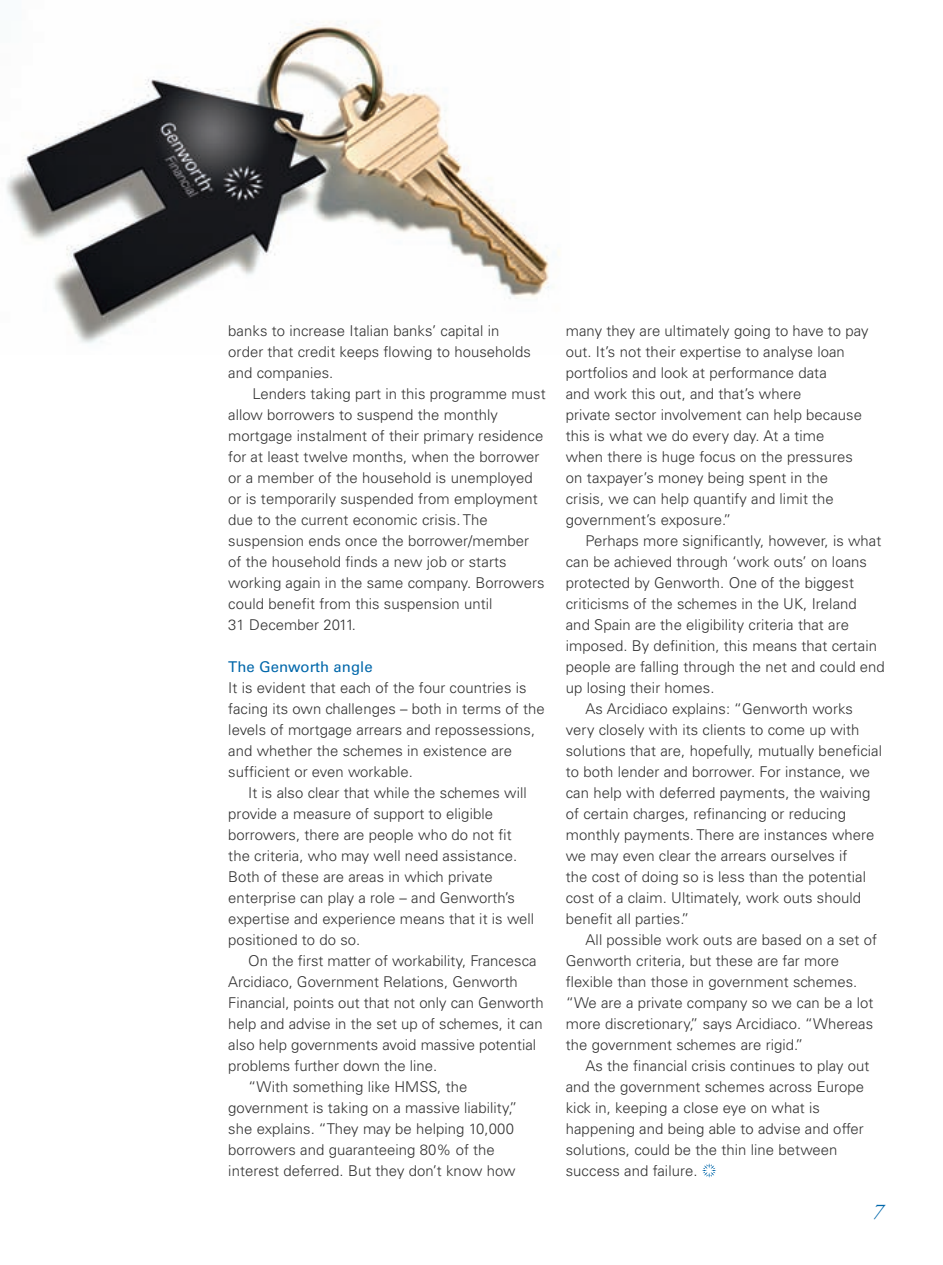
<style>
.page{position:relative;width:943px;height:1265px;background:#fff}
.page>*{position:absolute;margin:0;border:0;box-sizing:border-box;transform-origin:0 0}
.t1{font:italic 21px "Adobe Garamond Pro";color:#0067aa}
.t2{font:300 14.88px/21px "Univers";letter-spacing:.005em;color:#333}
.t3{font:14.88px "Univers";letter-spacing:.005em;color:#0067aa}
</style>
<div class="page">
<img style="left:6px;top:21px;width:554px;height:323px">
<svg style="left:702px;top:1163px;width:14px;height:15px"></svg>
<p class="t2" style="left:228px;top:322px;width:304px">banks to increase Italian banks’ capital in order that credit keeps flowing to households and companies.</p>
<p class="t2" style="left:228px;top:385px;width:319px;text-indent:24px">Lenders taking part in this programme must allow borrowers to suspend the monthly mortgage instalment of their primary residence for at least twelve months, when the borrower or a member of the household is unemployed or is temporarily suspended from employment due to the current economic crisis. The suspension ends once the borrower/member of the household finds a new job or starts working again in the same company. Borrowers could benefit from this suspension until<br>31 December 2011.</p>
<p class="t3" style="left:228px;top:661px;width:146px">The Genworth angle</p>
<p class="t2" style="left:228px;top:679px;width:318px">It is evident that each of the four countries is facing its own challenges – both in terms of the levels of mortgage arrears and repossessions, and whether the schemes in existence are sufficient or even workable.</p>
<p class="t2" style="left:228px;top:784px;width:307px;text-indent:20px">It is also clear that while the schemes will provide a measure of support to eligible borrowers, there are people who do not fit the criteria, who may well need assistance.<br>Both of these are areas in which private enterprise can play a role – and Genworth’s expertise and experience means that it is well positioned to do so.</p>
<p class="t2" style="left:248px;top:952px;width:290px">On the first matter of workability, Francesca</p>
<p class="t2" style="left:228px;top:973px;width:291px">Arcidiaco, Government Relations, Genworth</p>
<p class="t2" style="left:228px;top:994px;width:317px">Financial, points out that not only can Genworth</p>
<p class="t2" style="left:228px;top:1015px;width:316px">help and advise in the set up of schemes, it can</p>
<p class="t2" style="left:228px;top:1036px;width:309px">also help governments avoid massive potential</p>
<p class="t2" style="left:228px;top:1057px;width:210px">problems further down the line.</p>
<p class="t2" style="left:248px;top:1078px;width:221px">“With something like HMSS, the</p>
<p class="t2" style="left:228px;top:1099px;width:291px">government is taking on a massive liability,”</p>
<p class="t2" style="left:228px;top:1120px;width:287px">she explains. “They may be helping 10,000</p>
<p class="t2" style="left:228px;top:1141px;width:268px">borrowers and guaranteeing 80% of the</p>
<p class="t2" style="left:228px;top:1162px;width:289px">interest deferred. But they don’t know how</p>
<p class="t2" style="left:566px;top:322px;width:304px">many they are ultimately going to have to pay out. It’s not their expertise to analyse loan portfolios and look at performance data<br>and work this out, and that’s where<br>private sector involvement can help because this is what we do every day. At a time<br>when there is huge focus on the pressures on taxpayer’s money being spent in the crisis, we can help quantify and limit the government’s exposure.”</p>
<p class="t2" style="left:585px;top:532px;width:297px">Perhaps more significantly, however, is what</p>
<p class="t2" style="left:566px;top:553px;width:303px">can be achieved through ‘work outs’ on loans</p>
<p class="t2" style="left:566px;top:574px;width:290px">protected by Genworth. One of the biggest</p>
<p class="t2" style="left:566px;top:595px;width:292px">criticisms of the schemes in the UK, Ireland</p>
<p class="t2" style="left:566px;top:616px;width:285px">and Spain are the eligibility criteria that are</p>
<p class="t2" style="left:566px;top:637px;width:313px">imposed. By definition, this means that certain</p>
<p class="t2" style="left:566px;top:658px;width:320px">people are falling through the net and could end</p>
<p class="t2" style="left:566px;top:679px;width:150px">up losing their homes.</p>
<p class="t2" style="left:585px;top:700px;width:269px">As Arcidiaco explains: “Genworth works</p>
<p class="t2" style="left:566px;top:721px;width:295px">very closely with its clients to come up with</p>
<p class="t2" style="left:566px;top:742px;width:318px">solutions that are, hopefully, mutually beneficial</p>
<p class="t2" style="left:566px;top:763px;width:306px">to both lender and borrower. For instance, we</p>
<p class="t2" style="left:566px;top:784px;width:306px">can help with deferred payments, the waiving</p>
<p class="t2" style="left:566px;top:805px;width:282px">of certain charges, refinancing or reducing</p>
<p class="t2" style="left:566px;top:826px;width:310px">monthly payments. There are instances where</p>
<p class="t2" style="left:566px;top:847px;width:283px">we may even clear the arrears ourselves if</p>
<p class="t2" style="left:566px;top:868px;width:302px">the cost of doing so is less than the potential</p>
<p class="t2" style="left:566px;top:889px;width:297px">cost of a claim. Ultimately, work outs should</p>
<p class="t2" style="left:566px;top:910px;width:125px">benefit all parties.”</p>
<p class="t2" style="left:585px;top:931px;width:293px">All possible work outs are based on a set of</p>
<p class="t2" style="left:566px;top:952px;width:275px">Genworth criteria, but these are far more</p>
<p class="t2" style="left:566px;top:973px;width:293px">flexible than those in government schemes.</p>
<p class="t2" style="left:566px;top:994px;width:309px">“We are a private company so we can be a lot</p>
<p class="t2" style="left:566px;top:1015px;width:309px">more discretionary,” says Arcidiaco. “Whereas</p>
<p class="t2" style="left:566px;top:1036px;width:239px">the government schemes are rigid.”</p>
<p class="t2" style="left:585px;top:1057px;width:285px">As the financial crisis continues to play out</p>
<p class="t2" style="left:566px;top:1078px;width:300px">and the government schemes across Europe</p>
<p class="t2" style="left:566px;top:1099px;width:256px">kick in, keeping a close eye on what is</p>
<p class="t2" style="left:566px;top:1120px;width:299px">happening and being able to advise and offer</p>
<p class="t2" style="left:566px;top:1141px;width:273px">solutions, could be the thin line between</p>
<p class="t2" style="left:566px;top:1162px;width:133px">success and failure.</p>
<h1 class="t1" style="left:872px;top:1198px;width:12px">7</h1>
</div>
